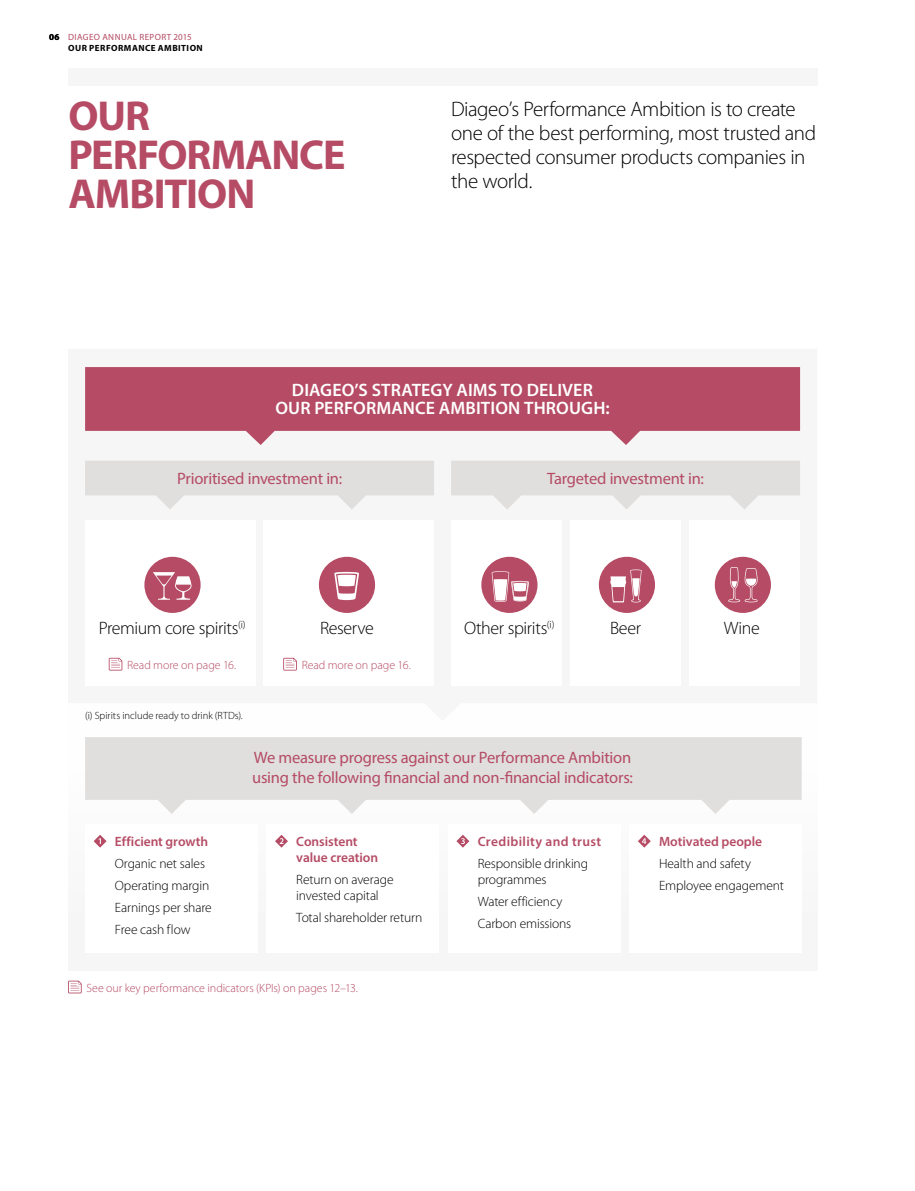
<style>
.page{position:relative;width:915px;height:1191px;background:#fff}
.page>*{position:absolute;margin:0;border:0;box-sizing:border-box;transform-origin:0 0}
.t1{font:700 42px/39px "Myriad Pro";letter-spacing:-.025em;color:#b54b64}
.t2{font:300 21px/24px "Myriad Pro";letter-spacing:-.02em;color:#000}
.t3{font:600 18px/18px "Myriad Pro";letter-spacing:.005em;color:#fff;text-align:center}
.t4{font:300 18px "Myriad Pro";letter-spacing:-.02em;color:#000}
.t5{font:16.5px/19.5px "Myriad Pro";letter-spacing:-.015em;color:#b54b64}
.t6{font:300 13.5px/22.2px "Myriad Pro";letter-spacing:-.01em;color:#000}
.t7{font:600 13.5px/16px "Myriad Pro";letter-spacing:-.005em;color:#b54b64}
.t8{font:600 13.5px "Myriad Pro";letter-spacing:.025em;color:#b54b64}
.t9{font:300 12px "Myriad Pro";color:#b54b64}
.t10{font:300 10.5px "Myriad Pro";letter-spacing:.005em;color:#000}
.t11{font:700 9px/10.5px "Myriad Pro";letter-spacing:.055em;color:#000}
.s1{font-weight:400;color:#b54b64}
</style>
<div class="page">
<div style="left:68px;top:686px;width:748px;height:284px;background:#f7f6f6"></div>
<svg style="left:85px;top:460px;width:349px;height:49px"></svg>
<svg style="left:85px;top:737px;width:716px;height:77px;fill:#e0dfde"></svg>
<svg style="left:451px;top:460px;width:348px;height:49px"></svg>
<svg style="left:85px;top:367px;width:714px;height:78px;fill:#b54b64"></svg>
<div style="left:85px;top:824px;width:172px;height:128px;background:#fff"></div>
<div style="left:266px;top:824px;width:172px;height:128px;background:#fff"></div>
<div style="left:448px;top:824px;width:172px;height:128px;background:#fff"></div>
<div style="left:629px;top:824px;width:172px;height:128px;background:#fff"></div>
<svg style="left:94px;top:834px;width:12px;height:13px"></svg>
<svg style="left:275px;top:834px;width:13px;height:13px"></svg>
<svg style="left:456px;top:834px;width:13px;height:13px"></svg>
<svg style="left:638px;top:834px;width:12px;height:13px"></svg>
<svg style="left:109px;top:658px;width:13px;height:12px"></svg>
<svg style="left:283px;top:658px;width:14px;height:12px"></svg>
<svg style="left:68px;top:980px;width:14px;height:13px"></svg>
<div style="left:68px;top:68px;width:748px;height:17px;background:#f7f6f6"></div>
<div style="left:714px;top:557px;width:56px;height:56px;background:#b54b64;border-radius:50%"></div>
<svg style="left:728px;top:567px;width:29px;height:35px"></svg>
<div style="left:598px;top:557px;width:56px;height:56px;background:#b54b64;border-radius:50%"></div>
<svg style="left:610px;top:569px;width:31px;height:33px"></svg>
<div style="left:481px;top:557px;width:56px;height:56px;background:#b54b64;border-radius:50%"></div>
<svg style="left:491px;top:571px;width:37px;height:31px"></svg>
<div style="left:319px;top:557px;width:56px;height:56px;background:#b54b64;border-radius:50%"></div>
<svg style="left:334px;top:572px;width:25px;height:28px"></svg>
<div style="left:144px;top:557px;width:56px;height:56px;background:#b54b64;border-radius:50%"></div>
<svg style="left:153px;top:572px;width:38px;height:28px"></svg>
<p class="t11" style="left:68px;top:32px;width:136px;text-indent:-19px">06 <span class="s1">DIAGEO ANNUAL REPORT 2015<br></span>OUR PERFORMANCE AMBITION</p>
<h1 class="t1" style="left:68px;top:95px;width:278px">OUR<br>PERFORMANCE<br>AMBITION</h1>
<h2 class="t2" style="left:451px;top:98px;width:366px">Diageo’s Performance Ambition is to create one of the best performing, most trusted and respected consumer products companies in the world.</h2>
<h3 class="t3" style="left:275px;top:380px;width:335px">DIAGEO’S STRATEGY AIMS TO DELIVER<br>OUR PERFORMANCE AMBITION THROUGH:</h3>
<p class="t5" style="left:177px;top:468px;width:166px">Prioritised investment in:</p>
<p class="t5" style="left:547px;top:468px;width:158px">Targeted investment in:</p>
<h3 class="t4" style="left:99px;top:618px;width:148px">Premium core spirits<sup>(i)</sup></h3>
<h3 class="t4" style="left:320px;top:618px;width:55px">Reserve</h3>
<h3 class="t4" style="left:464px;top:618px;width:92px">Other spirits<sup>(i)</sup></h3>
<h3 class="t4" style="left:610px;top:618px;width:33px">Beer</h3>
<h3 class="t4" style="left:723px;top:618px;width:37px">Wine</h3>
<p class="t9" style="left:127px;top:658px;width:110px">Read more on page 16.</p>
<p class="t9" style="left:301px;top:658px;width:110px">Read more on page 16.</p>
<p class="t10" style="left:85px;top:709px;width:159px">(i) Spirits include ready to drink (RTDs).</p>
<p class="t7" style="left:115px;top:833px;width:95px">Efficient growth</p>
<p class="t6" style="left:115px;top:852px;width:98px">Organic net sales<br>Operating margin<br>Earnings per share<br>Free cash flow</p>
<p class="t5" style="left:252px;top:747px;width:382px">We measure progress against our Performance Ambition using the following financial and non-financial indicators:</p>
<p class="t7" style="left:296px;top:833px;width:83px">Consistent value creation</p>
<p class="t6" style="left:296px;top:871px;width:99px;line-height:16px">Return on average invested capital</p>
<p class="t6" style="left:296px;top:907px;width:127px">Total shareholder return</p>
<p class="t8" style="left:477px;top:832px;width:125px">Credibility and trust</p>
<p class="t6" style="left:477px;top:855px;width:112px;line-height:16px">Responsible drinking programmes</p>
<p class="t6" style="left:477px;top:890px;width:95px">Water efficiency<br>Carbon emissions</p>
<p class="t9" style="left:86px;top:981px;width:273px">See our key performance indicators (KPIs) on pages 12–13.</p>
<p class="t7" style="left:659px;top:833px;width:105px">Motivated people</p>
<p class="t6" style="left:659px;top:852px;width:126px">Health and safety<br>Employee engagement</p>
</div>
